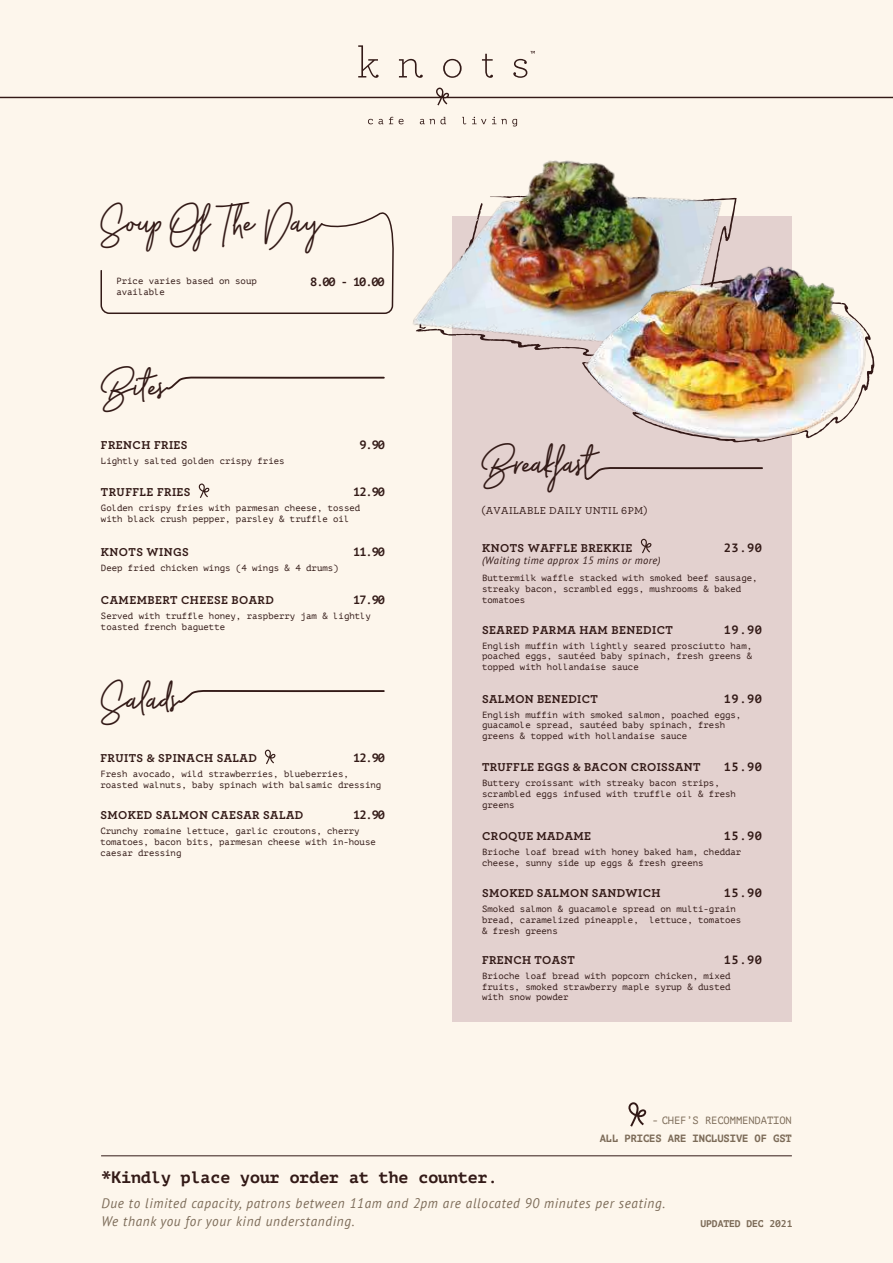
<style>
.page{position:relative;width:893px;height:1263px;background:#fdf6ec}
.page>*{position:absolute;margin:0;border:0;box-sizing:border-box;transform-origin:0 0}
.t1{font:37.5px "Ball Pen Regular";color:#331a17}
.t2{font:700 16.5px "PT Mono";color:#331a17}
.t3{font:italic 13.8px/18px "PT Sans";letter-spacing:.05em;color:#7c6b58;scale:.96 1}
.t4{font:700 12px "Archer";letter-spacing:.035em;color:#331a17}
.t5{font:700 12px "PT Mono";letter-spacing:-.02em;color:#331a17}
.t6{font:italic 10.5px "PT Sans";letter-spacing:.035em;color:#331a17}
.t7{font:700 10.5px "PT Mono";letter-spacing:-.01em;color:#7c6b58}
.t8{font:500 10.5px "Archer";letter-spacing:.035em;color:#331a17}
.t9{font:10.5px "PT Mono";letter-spacing:-.01em;color:#7c6b58}
.t10{font:700 9.75px "PT Mono";letter-spacing:-.01em;color:#7c6b58}
.t11{font:9px/10.8px "PT Mono";color:#331a17}
</style>
<div class="page">
<div style="left:452px;top:216px;width:340px;height:805px;background:#e3d1cf"></div>
<svg style="left:641px;top:539px;width:10px;height:14px"></svg>
<svg style="left:443px;top:59px;width:19px;height:19px"></svg>
<svg style="left:399px;top:59px;width:24px;height:19px"></svg>
<svg style="left:358px;top:45px;width:21px;height:33px"></svg>
<svg style="left:482px;top:54px;width:11px;height:24px"></svg>
<svg style="left:513px;top:51px;width:22px;height:27px"></svg>
<svg style="left:0;top:96px;width:893px;height:3px"></svg>
<svg style="left:166px;top:376px;width:170px;height:14px"></svg>
<svg style="left:100px;top:223px;width:236px;height:91px"></svg>
<svg style="left:178px;top:690px;width:207px;height:13px"></svg>
<hr style="left:101px;top:1155px;width:691px;height:1px;background:#331a17">
<svg style="left:628px;top:1102px;width:18px;height:24px"></svg>
<svg style="left:199px;top:483px;width:10px;height:15px"></svg>
<svg style="left:265px;top:750px;width:10px;height:14px"></svg>
<img style="left:336px;top:87px;width:429px;height:292px">
<img style="left:493px;top:228px;width:382px;height:252px">
<h1 class="t1" style="left:101px;top:195px;width:222px">Soup Of The Day</h1>
<p class="t11" style="left:116px;top:276px;width:142px">Price varies based on soup</p>
<h3 class="t5" style="left:310px;top:275px;width:76px">8.00 - 10.00</h3>
<p class="t11" style="left:116px;top:286px;width:50px">available</p>
<h1 class="t1" style="left:106px;top:359px;width:62px">Bites</h1>
<h3 class="t4" style="left:101px;top:435px;width:88px">FRENCH FRIES</h3>
<h3 class="t5" style="left:359px;top:438px;width:27px">9.90</h3>
<p class="t11" style="left:101px;top:455px;width:185px">Lightly salted golden crispy fries</p>
<h3 class="t4" style="left:101px;top:482px;width:91px">TRUFFLE FRIES</h3>
<h3 class="t5" style="left:353px;top:484px;width:33px">12.90</h3>
<p class="t11" style="left:101px;top:502px;width:261px">Golden crispy fries with parmesan cheese, tossed with black crush pepper, parsley &amp; truffle oil</p>
<h3 class="t4" style="left:101px;top:542px;width:89px">KNOTS WINGS</h3>
<h3 class="t5" style="left:353px;top:545px;width:33px">11.90</h3>
<p class="t11" style="left:101px;top:563px;width:239px">Deep fried chicken wings (4 wings &amp; 4 drums)</p>
<h3 class="t4" style="left:101px;top:591px;width:174px">CAMEMBERT CHEESE BOARD</h3>
<h3 class="t5" style="left:353px;top:593px;width:33px">17.90</h3>
<p class="t11" style="left:101px;top:611px;width:272px">Served with truffle honey, raspberry jam &amp; lightly toasted french baguette</p>
<h1 class="t1" style="left:101px;top:672px;width:79px">Salads</h1>
<h3 class="t4" style="left:100px;top:748px;width:158px">FRUITS &amp; SPINACH SALAD</h3>
<h3 class="t5" style="left:353px;top:750px;width:33px">12.90</h3>
<p class="t11" style="left:100px;top:768px;width:282px">Fresh avocado, wild strawberries, blueberries, roasted walnuts, baby spinach with balsamic dressing</p>
<h3 class="t4" style="left:100px;top:806px;width:204px">SMOKED SALMON CAESAR SALAD</h3>
<h3 class="t5" style="left:353px;top:808px;width:33px">12.90</h3>
<p class="t11" style="left:100px;top:826px;width:277px">Crunchy romaine lettuce, garlic croutons, cherry tomatoes, bacon bits, parmesan cheese with in-house caesar dressing</p>
<h1 class="t1" style="left:486px;top:436px;width:107px">Breakfast</h1>
<p class="t8" style="left:482px;top:503px;width:167px">(AVAILABLE DAILY UNTIL 6PM)</p>
<h3 class="t5" style="left:724px;top:540px;width:40px">23.90</h3>
<p class="t11" style="left:482px;top:573px;width:277px">Buttermilk waffle stacked with smoked beef sausage, streaky bacon, scrambled eggs, mushrooms &amp; baked tomatoes</p>
<h3 class="t4" style="left:482px;top:620px;width:192px">SEARED PARMA HAM BENEDICT</h3>
<h3 class="t5" style="left:724px;top:622px;width:40px">19.90</h3>
<p class="t11" style="left:482px;top:640px;width:272px;text-align:justify">English muffin with lightly seared prosciutto ham, poached eggs, sautéed baby spinach, fresh greens &amp; topped with hollandaise sauce</p>
<h3 class="t4" style="left:482px;top:689px;width:117px">SALMON BENEDICT</h3>
<h3 class="t4" style="left:482px;top:538px;width:152px">KNOTS WAFFLE BREKKIE</h3>
<p class="t6" style="left:482px;top:554px;width:180px">(Waiting time approx 15 mins or more)</p>
<h3 class="t5" style="left:724px;top:691px;width:40px">19.90</h3>
<p class="t11" style="left:482px;top:709px;width:261px">English muffin with smoked salmon, poached eggs, guacamole spread, sautéed baby spinach, fresh greens &amp; topped with hollandaise sauce</p>
<p class="t11" style="left:482px;top:778px;width:255px">Buttery croissant with streaky bacon strips, scrambled eggs infused with truffle oil &amp; fresh greens</p>
<h3 class="t4" style="left:482px;top:826px;width:110px">CROQUE MADAME</h3>
<h3 class="t5" style="left:724px;top:828px;width:40px">15.90</h3>
<p class="t11" style="left:482px;top:846px;width:261px">Brioche loaf bread with honey baked ham, cheddar cheese, sunny side up eggs &amp; fresh greens</p>
<h3 class="t4" style="left:482px;top:884px;width:180px">SMOKED SALMON SANDWICH</h3>
<h3 class="t5" style="left:724px;top:886px;width:40px">15.90</h3>
<p class="t11" style="left:482px;top:904px;width:261px">Smoked salmon &amp; guacamole spread on multi-grain bread, caramelized pineapple, lettuce, tomatoes &amp; fresh greens</p>
<h3 class="t4" style="left:482px;top:950px;width:94px">FRENCH TOAST</h3>
<h3 class="t5" style="left:724px;top:952px;width:40px">15.90</h3>
<p class="t11" style="left:482px;top:970px;width:250px;text-align:justify">Brioche loaf bread with popcorn chicken, mixed fruits, smoked strawberry maple syrup &amp; dusted with snow powder</p>
<h3 class="t5" style="left:724px;top:760px;width:40px">15.90</h3>
<h3 class="t4" style="left:482px;top:758px;width:220px">TRUFFLE EGGS &amp; BACON CROISSANT</h3>
<p class="t9" style="left:652px;top:1114px;width:141px">- CHEF’S RECOMMENDATION</p>
<p class="t7" style="left:600px;top:1131px;width:194px">ALL PRICES ARE INCLUSIVE OF GST</p>
<h2 class="t2" style="left:102px;top:1167px;width:398px">*Kindly place your order at the counter.</h2>
<h3 class="t3" style="left:102px;top:1194px;width:589px">Due to limited capacity, patrons between 11am and 2pm are allocated 90 minutes per seating.<br>We thank you for your kind understanding.</h3>
<p class="t10" style="left:700px;top:1218px;width:94px">UPDATED DEC 2021</p>
</div>
